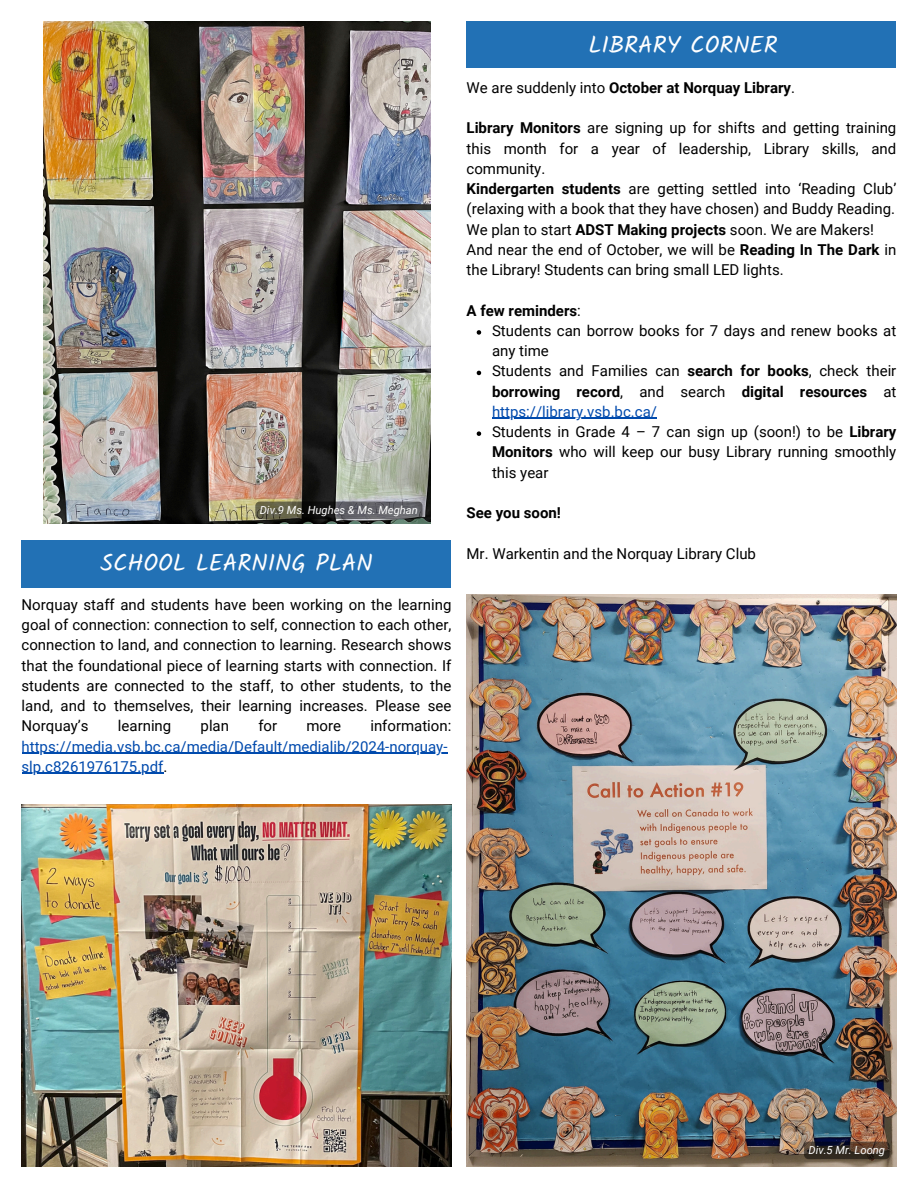
<style>
.page{position:relative;width:918px;height:1188px;background:#fff}
.page>*{position:absolute;margin:0;border:0;box-sizing:border-box;transform-origin:0 0}
.t1{font:24px "Kalam";color:#fff}
.t2{font:15px/20.2px "Roboto";color:#000}
.t3{font:15px "Roboto";color:#004aad}
.t4{font:700 15px "Roboto";color:#000}
.t5{font:italic 11.25px "Roboto";color:#fff}
.s1{color:#000}
.s2{font-weight:400}
.s3{font-weight:700}
.s4{color:#004aad}
</style>
<div class="page">
<div style="left:467px;top:22px;width:429px;height:46px;background:#2271b5"></div>
<svg style="left:477px;top:330px;width:4px;height:5px"></svg>
<svg style="left:477px;top:371px;width:4px;height:4px"></svg>
<hr style="left:492px;top:418px;width:165px;height:1px;background:#004aad">
<svg style="left:477px;top:431px;width:4px;height:5px"></svg>
<img style="left:43px;top:22px;width:387px;height:501px">
<img style="left:22px;top:804px;width:429px;height:363px">
<div style="left:22px;top:540px;width:429px;height:47px;background:#2271b5"></div>
<hr style="left:22px;top:753px;width:426px;height:1px;background:#004aad">
<hr style="left:22px;top:773px;width:141px;height:1px;background:#004aad">
<img style="left:467px;top:594px;width:429px;height:573px">
<div style="left:255px;top:502px;width:168px;height:17px;background:#000;border-radius:4px;opacity:.5"></div>
<svg style="left:804px;top:1142px;width:86px;height:17px"></svg>
<p class="t5" style="left:260px;top:504px;width:160px">Div.9 Ms. Hughes &amp; Ms. Meghan</p>
<p class="t1" style="left:100px;top:549px;width:274px">SCHOOL LEARNING PLAN</p>
<p class="t2" style="left:22px;top:595px;width:431px;text-align:justify">Norquay staff and students have been working on the learning goal of connection: connection to self, connection to each other, connection to land, and connection to learning. Research shows that the foundational piece of learning starts with connection. If students are connected to the staff, to other students, to the land, and to themselves, their learning increases. Please see Norquay’s</p>
<p class="t2" style="left:118px;top:716px;width:55px">learning</p>
<p class="t2" style="left:201px;top:716px;width:30px">plan</p>
<p class="t2" style="left:258px;top:716px;width:20px">for</p>
<p class="t2" style="left:306px;top:716px;width:36px">more</p>
<p class="t2" style="left:370px;top:716px;width:83px">information:</p>
<p class="t3" style="left:22px;top:738px;width:427px">https://media.vsb.bc.ca/media/Default/medialib/2024-norquay-</p>
<h2 class="t3" style="left:22px;top:758px;width:147px">slp.c8261976175.pdf<span class="s1">.</span></h2>
<p class="t1" style="left:588px;top:30px;width:191px">LIBRARY CORNER</p>
<p class="t4" style="left:467px;top:79px;width:330px"><span class="s2">We are suddenly into</span> October at Norquay Library<span class="s2">.</span></p>
<h1 class="t2" style="left:467px;top:118px;width:431px"><span class="s3">Library Monitors</span> are signing up for shifts and getting training this month for a year of leadership, Library skills, and community.<br><span class="s3">Kindergarten students</span> are getting settled into ‘Reading Club’ (relaxing with a book that they have chosen) and Buddy Reading.<br>We plan to start <span class="s3">ADST Making projects</span> soon. We are Makers!<br>And near the end of October, we will be <span class="s3">Reading In The Dark</span> in the Library! Students can bring small LED lights.</h1>
<h3 class="t4" style="left:467px;top:302px;width:116px">A few reminders<span class="s2">:</span></h3>
<p class="t2" style="left:492px;top:321px;width:406px">Students can borrow books for 7 days and renew books at any time</p>
<h1 class="t2" style="left:492px;top:361px;width:406px">Students and Families can <span class="s3">search for books</span>, check their <span class="s3">borrowing record</span>, and search <span class="s3">digital resources</span> at</h1>
<h3 class="t2" style="left:492px;top:402px;width:406px"><span class="s4">https://library.vsb.bc.ca/<br></span>Students in Grade 4 – 7 can sign up (soon!) to be <span class="s3">Library Monitors</span> who will keep our busy Library running smoothly this year</h3>
<h3 class="t4" style="left:467px;top:504px;width:96px">See you soon!</h3>
<h3 class="t2" style="left:467px;top:543px;width:291px">Mr. Warkentin and the Norquay Library Club</h3>
<p class="t5" style="left:809px;top:1144px;width:78px">Div.5 Mr. Loong</p>
</div>
